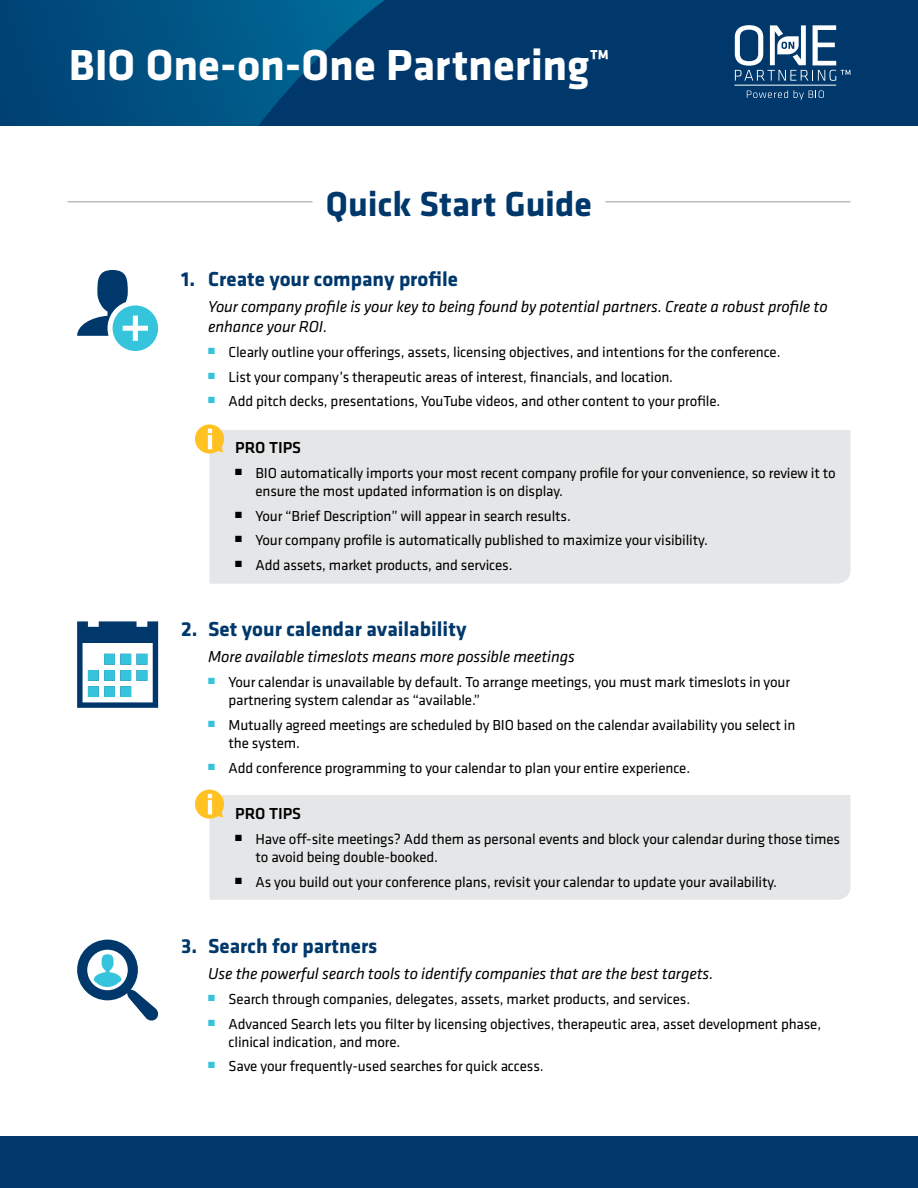
<style>
.page{position:relative;width:918px;height:1188px;background:#fff}
.page>*{position:absolute;margin:0;border:0;box-sizing:border-box;transform-origin:0 0}
.t1{font:700 45px "Klavika";color:#fff}
.t2{font:700 36px "Klavika";color:#00386c}
.t3{font:700 21px "Klavika";color:#00386c}
.t4{font:italic 16.5px/19.8px "Klavika";letter-spacing:-.01em;color:#000}
.t5{font:500 16.5px "Klavika";color:#000}
.t6{font:15px/18px "Klavika";letter-spacing:-.01em;color:#000}
</style>
<div class="page">
<div style="left:0;top:0;width:918px;height:125px;background:#004879"></div>
<svg style="left:128px;top:0;width:790px;height:125px;fill:#00386c"></svg>
<div style="left:0;top:1136px;width:918px;height:52px;background:#00386c"></div>
<hr style="left:68px;top:201px;width:782px;height:1px;background:#bcbec0">
<div style="left:313px;top:196px;width:292px;height:12px;background:#fff"></div>
<svg style="left:747px;top:90px;width:41px;height:8px"></svg>
<svg style="left:794px;top:90px;width:30px;height:10px"></svg>
<hr style="left:734px;top:85px;width:102px;height:1px;background:#fff">
<svg style="left:735px;top:25px;width:115px;height:56px"></svg>
<svg style="left:77px;top:270px;width:81px;height:81px"></svg>
<svg style="left:77px;top:621px;width:81px;height:87px"></svg>
<svg style="left:77px;top:940px;width:82px;height:81px"></svg>
<div style="left:210px;top:795px;width:640px;height:105px;background:#e5e6e7"></div>
<div style="left:210px;top:430px;width:640px;height:154px;background:#e5e6e7"></div>
<svg style="left:195px;top:424px;width:29px;height:30px"></svg>
<hr style="left:208px;top:435px;width:4px;height:14px;background:#fff">
<svg style="left:195px;top:790px;width:29px;height:29px"></svg>
<hr style="left:208px;top:800px;width:4px;height:14px;background:#fff">
<h1 class="t1" style="left:69px;top:32px;width:542px">BIO One-on-One Partnering™</h1>
<h2 class="t2" style="left:326px;top:178px;width:268px">Quick Start Guide</h2>
<h3 class="t3" style="left:181px;top:264px;width:278px">1. Create your company profile</h3>
<p class="t4" style="left:208px;top:297px;width:621px">Your company profile is your key to being found by potential partners. Create a robust profile to enhance your ROI.</p>
<p class="t6" style="left:208px;top:342px;width:574px"><sup>■</sup> Clearly outline your offerings, assets, licensing objectives, and intentions for the conference.</p>
<p class="t6" style="left:208px;top:367px;width:466px"><sup>■</sup> List your company’s therapeutic areas of interest, financials, and location.</p>
<p class="t6" style="left:208px;top:392px;width:514px"><sup>■</sup> Add pitch decks, presentations, YouTube videos, and other content to your profile.</p>
<p class="t5" style="left:235px;top:437px;width:67px">PRO TIPS</p>
<p class="t6" style="left:256px;top:463px;width:582px;text-indent:-20px">■ BIO automatically imports your most recent company profile for your convenience, so review it to ensure the most updated information is on display.</p>
<p class="t6" style="left:235px;top:506px;width:337px">■ Your “Brief Description” will appear in search results.</p>
<p class="t6" style="left:235px;top:531px;width:474px">■ Your company profile is automatically published to maximize your visibility.</p>
<p class="t6" style="left:235px;top:556px;width:279px">■ Add assets, market products, and services.</p>
<h3 class="t3" style="left:181px;top:614px;width:287px">2. Set your calendar availability</h3>
<p class="t4" style="left:208px;top:647px;width:368px">More available timeslots means more possible meetings</p>
<p class="t6" style="left:229px;top:673px;width:563px;text-indent:-20px"><sup>■</sup> Your calendar is unavailable by default. To arrange meetings, you must mark timeslots in your partnering system calendar as “available.”</p>
<p class="t6" style="left:229px;top:715px;width:568px;text-indent:-20px"><sup>■</sup> Mutually agreed meetings are scheduled by BIO based on the calendar availability you select in the system.</p>
<p class="t6" style="left:208px;top:758px;width:483px"><sup>■</sup> Add conference programming to your calendar to plan your entire experience.</p>
<p class="t5" style="left:235px;top:803px;width:67px">PRO TIPS</p>
<p class="t6" style="left:256px;top:830px;width:586px;text-indent:-20px">■ Have off-site meetings? Add them as personal events and block your calendar during those times to avoid being double-booked.</p>
<p class="t6" style="left:235px;top:873px;width:543px">■ As you build out your conference plans, revisit your calendar to update your availability.</p>
<h3 class="t3" style="left:181px;top:930px;width:198px">3. Search for partners</h3>
<p class="t4" style="left:208px;top:964px;width:507px">Use the powerful search tools to identify companies that are the best targets.</p>
<p class="t6" style="left:208px;top:990px;width:483px"><sup>■</sup> Search through companies, delegates, assets, market products, and services.</p>
<p class="t6" style="left:229px;top:1014px;width:594px;text-indent:-20px"><sup>■</sup> Advanced Search lets you filter by licensing objectives, therapeutic area, asset development phase, clinical indication, and more.</p>
<p class="t6" style="left:208px;top:1057px;width:337px"><sup>■</sup> Save your frequently-used searches for quick access.</p>
</div>
